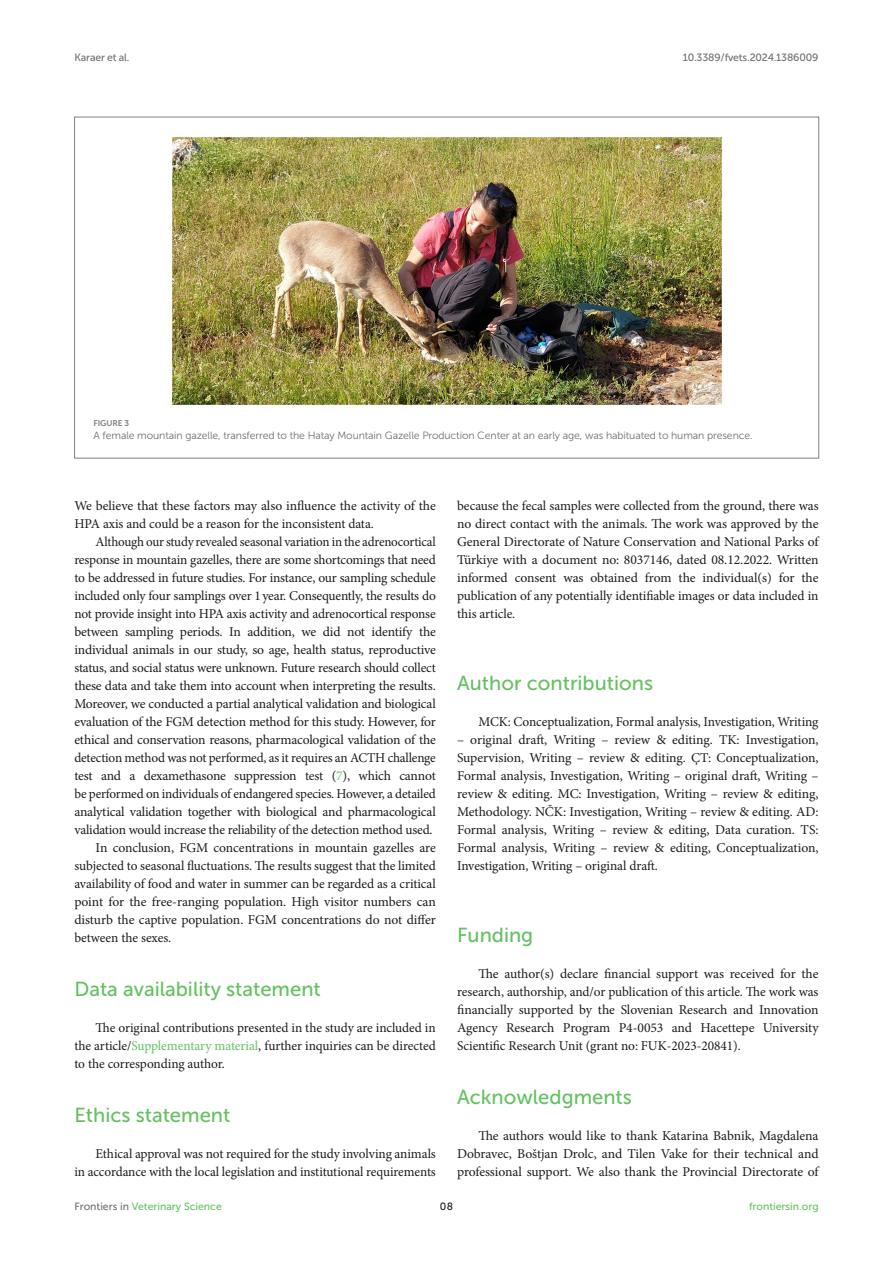
<style>
.page{position:relative;width:893px;height:1263px;background:#fff}
.page>*{position:absolute;margin:0;border:0;box-sizing:border-box;transform-origin:0 0}
.HEAD_1{font:20.25px "Museo Sans 500";color:#65c161}
.TEXT_FLUSH{font:13.5px/18px "Minion Pro";letter-spacing:-.005em;color:#1b1c1b;text-align:justify}
.TEXT{font:13.5px/18px "Minion Pro";letter-spacing:-.01em;color:#1b1c1b;text-align:justify}
.FIG_LEG{font:10.5px "Museo Sans 300";letter-spacing:-.01em;color:#706f70}
.t1{font:10.5px "Museo Sans 500";color:#65c161}
.t2{font:10.5px "Museo Sans 500";letter-spacing:-.015em;color:#706f70}
.t3{font:10.5px "Museo Sans 500";color:#1b1c1b}
.FIG_HD{font:8.25px "Museo Sans 700";letter-spacing:-.01em;color:#7e7f7f}
.s1{color:#65c161}
.s2{color:#706f70}
</style>
<div class="page">
<img style="left:172px;top:136px;width:550px;height:269px">
<p class="t2" style="left:74px;top:51px;width:57px">Karaer et al.</p>
<p class="t2" style="left:683px;top:51px;width:137px">10.3389/fvets.2024.1386009</p>
<p class="FIG_HD" style="left:94px;top:418px;width:37px">FIGURE 3</p>
<p class="FIG_LEG" style="left:94px;top:430px;width:661px">A female mountain gazelle, transferred to the Hatay Mountain Gazelle Production Center at an early age, was habituated to human presence.</p>
<p class="TEXT" style="left:74px;top:497px;width:363px">We believe that these factors may also influence the activity of the<br>HPA axis and could be a reason for the inconsistent data.</p>
<p class="TEXT" style="left:74px;top:533px;width:363px;text-indent:21px">Although our study revealed seasonal variation in the adrenocortical response in mountain gazelles, there are some shortcomings that need to be addressed in future studies. For instance, our sampling schedule included only four samplings over 1year. Consequently, the results do not provide insight into HPA axis activity and adrenocortical response between sampling periods. In addition, we did not identify the individual animals in our study, so age, health status, reproductive status, and social status were unknown. Future research should collect these data and take them into account when interpreting the results.<br>Moreover, we conducted a partial analytical validation and biological evaluation of the FGM detection method for this study. However, for ethical and conservation reasons, pharmacological validation of the detection method was not performed, as it requires an ACTH challenge test and a dexamethasone suppression test (<span class="s1">7</span>), which cannot be performed on individuals of endangered species. However, a detailed analytical validation together with biological and pharmacological validation would increase the reliability of the detection method used.</p>
<p class="TEXT" style="left:74px;top:839px;width:363px;text-indent:21px">In conclusion, FGM concentrations in mountain gazelles are subjected to seasonal fluctuations. The results suggest that the limited availability of food and water in summer can be regarded as a critical point for the free-ranging population. High visitor numbers can disturb the captive population. FGM concentrations do not differ between the sexes.</p>
<p class="HEAD_1" style="left:74px;top:978px;width:248px">Data availability statement</p>
<p class="TEXT_FLUSH" style="left:74px;top:1019px;width:363px;text-indent:21px">The original contributions presented in the study are included in the article/<span class="s1">Supplementary material</span>, further inquiries can be directed to the corresponding author.</p>
<p class="HEAD_1" style="left:74px;top:1104px;width:158px">Ethics statement</p>
<p class="TEXT_FLUSH" style="left:74px;top:1145px;width:363px;text-align:right">Ethical approval was not required for the study involving animals<br>in accordance with the local legislation and institutional requirements</p>
<p class="TEXT_FLUSH" style="left:457px;top:497px;width:363px">because the fecal samples were collected from the ground, there was no direct contact with the animals. The work was approved by the General Directorate of Nature Conservation and National Parks of Türkiye with a document no: 8037146, dated 08.12.2022. Written informed consent was obtained from the individual(s) for the publication of any potentially identifiable images or data included in this article.</p>
<p class="HEAD_1" style="left:457px;top:672px;width:197px">Author contributions</p>
<p class="TEXT_FLUSH" style="left:478px;top:713px;width:342px">MCK: Conceptualization, Formal analysis, Investigation, Writing</p>
<p class="TEXT_FLUSH" style="left:457px;top:731px;width:363px">– original draft, Writing – review &amp; editing. TK: Investigation, Supervision, Writing – review &amp; editing. ÇT: Conceptualization, Formal analysis, Investigation, Writing – original draft, Writing – review &amp; editing. MC: Investigation, Writing – review &amp; editing, Methodology. NČK: Investigation, Writing – review &amp; editing. AD:<br>Formal analysis, Writing – review &amp; editing, Data curation. TS:<br>Formal analysis, Writing – review &amp; editing, Conceptualization, Investigation, Writing – original draft.</p>
<p class="HEAD_1" style="left:457px;top:924px;width:78px">Funding</p>
<p class="TEXT_FLUSH" style="left:457px;top:965px;width:363px;text-indent:21px">The author(s) declare financial support was received for the research, authorship, and/or publication of this article. The work was financially supported by the Slovenian Research and Innovation Agency Research Program P4-0053 and Hacettepe University Scientific Research Unit (grant no: FUK-2023-20841).</p>
<p class="HEAD_1" style="left:457px;top:1086px;width:176px">Acknowledgments</p>
<p class="TEXT_FLUSH" style="left:457px;top:1127px;width:363px;text-indent:21px">The authors would like to thank Katarina Babnik, Magdalena Dobravec, Boštjan Drolc, and Tilen Vake for their technical and professional support. We also thank the Provincial Directorate of</p>
<p class="t1" style="left:74px;top:1200px;width:149px"><span class="s2">Frontiers in</span> Veterinary Science</p>
<p class="t3" style="left:440px;top:1200px;width:15px">08</p>
<p class="t1" style="left:749px;top:1200px;width:71px">frontiersin.org</p>
</div>
